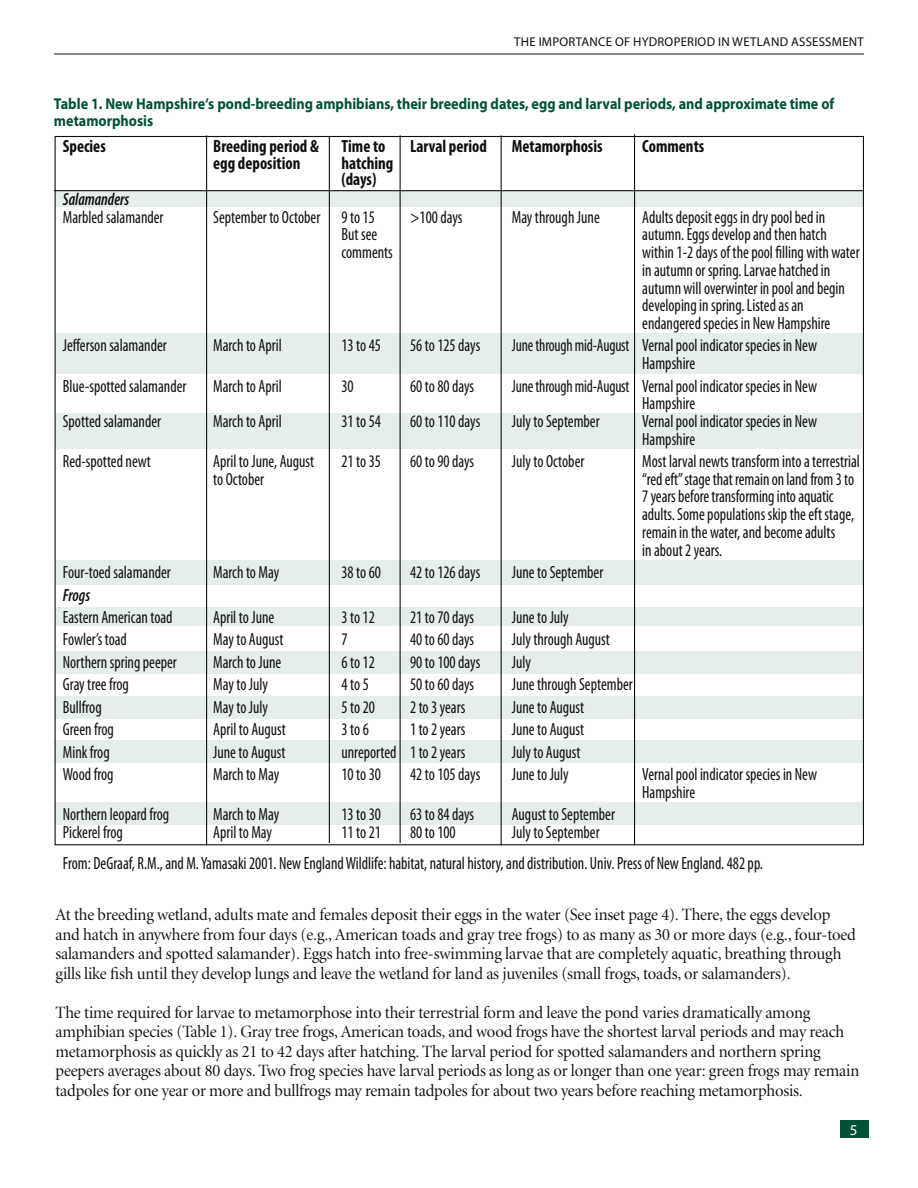
<style>
.page{position:relative;width:918px;height:1188px;background:#fff}
.page>*{position:absolute;margin:0;border:0;box-sizing:border-box;transform-origin:0 0}
.t1{font:condensed 17.7px/17.7px "Myriad Pro";color:#0f0f0f;scale:.9 1}
.t2{font:condensed 17.7px/17.7px "Myriad Pro";color:#0f0f0f;text-align:center;scale:.87 1}
.t3{font:700 condensed 17.7px/16.6px "Myriad Pro";color:#0f0f0f;scale:.95 1}
.t4{font:italic 600 condensed 17.7px "Myriad Pro";color:#0f0f0f;scale:.9 1}
.t5{font:17.25px/19.5px "Minion Display";letter-spacing:-.01em;color:#0f0f0f}
.t6{font:700 15.75px/16.5px "Myriad Pro";color:#005137;scale:.9 1}
.t7{font:15px "Myriad Pro";color:#fff}
.t8{font:12.75px "Myriad Pro";letter-spacing:.02em;color:#0f0f0f}
</style>
<div class="page">
<div style="left:840px;top:1120px;width:29px;height:18px;background:#005137"></div>
<hr style="left:54px;top:54px;width:810px;height:1px;background:#0f0f0f">
<div style="left:54px;top:802px;width:809px;height:22px;background:#e5eeeb"></div>
<div style="left:54px;top:740px;width:809px;height:22px;background:#e5eeeb"></div>
<div style="left:54px;top:696px;width:809px;height:22px;background:#e5eeeb"></div>
<div style="left:55px;top:652px;width:806px;height:22px;background:#e5eeeb"></div>
<div style="left:55px;top:608px;width:807px;height:18px;background:#e5eeeb"></div>
<div style="left:55px;top:560px;width:807px;height:24px;background:#e5eeeb"></div>
<div style="left:55px;top:413px;width:806px;height:35px;background:#e5eeeb"></div>
<div style="left:55px;top:333px;width:808px;height:41px;background:#e5eeeb"></div>
<div style="left:55px;top:191px;width:807px;height:16px;background:#e5eeeb"></div>
<hr style="left:54px;top:190px;width:809px;height:1px;background:#0f0f0f">
<hr style="left:206px;top:135px;width:1px;height:710px;background:#0f0f0f">
<hr style="left:329px;top:137px;width:1px;height:706px;background:#0f0f0f">
<hr style="left:400px;top:135px;width:1px;height:708px;background:#0f0f0f">
<hr style="left:501px;top:135px;width:1px;height:710px;background:#0f0f0f">
<hr style="left:634px;top:134px;width:1px;height:711px;background:#0f0f0f">
<p class="t8" style="left:514px;top:35px;width:351px">THE IMPORTANCE OF HYDROPERIOD IN WETLAND ASSESSMENT</p>
<p class="t6" style="left:54px;top:95px;width:869px">Table 1. New Hampshire‘s pond-breeding amphibians, their breeding dates, egg and larval periods, and approximate time of metamorphosis</p>
<p class="t3" style="left:63px;top:137px;width:47px">Species</p>
<p class="t3" style="left:213px;top:137px;width:113px">Breeding period &amp;</p>
<p class="t3" style="left:342px;top:137px;width:48px">Time to</p>
<p class="t3" style="left:410px;top:137px;width:82px">Larval period</p>
<p class="t3" style="left:512px;top:137px;width:97px">Metamorphosis</p>
<p class="t3" style="left:642px;top:137px;width:67px">Comments</p>
<p class="t3" style="left:213px;top:154px;width:93px">egg deposition</p>
<p class="t3" style="left:342px;top:154px;width:56px">hatching (days)</p>
<p class="t4" style="left:63px;top:188px;width:75px">Salamanders</p>
<p class="t1" style="left:63px;top:208px;width:113px">Marbled salamander</p>
<p class="t1" style="left:213px;top:208px;width:181px">September to October 9 to 15</p>
<p class="t1" style="left:410px;top:208px;width:60px">&gt;100 days</p>
<p class="t1" style="left:512px;top:208px;width:99px">May through June</p>
<p class="t1" style="left:642px;top:208px;width:205px">Adults deposit eggs in dry pool bed in</p>
<p class="t1" style="left:342px;top:226px;width:41px">But see</p>
<p class="t1" style="left:642px;top:226px;width:207px">autumn. Eggs develop and then hatch</p>
<p class="t1" style="left:342px;top:243px;width:59px">comments</p>
<p class="t1" style="left:642px;top:243px;width:243px">within 1-2 days of the pool filling with water in autumn or spring. Larvae hatched in autumn will overwinter in pool and begin developing in spring. Listed as an endangered species in New Hampshire</p>
<p class="t1" style="left:63px;top:336px;width:117px">Jefferson salamander</p>
<p class="t1" style="left:213px;top:336px;width:78px">March to April</p>
<p class="t1" style="left:341px;top:336px;width:45px">13 to 45</p>
<p class="t1" style="left:410px;top:336px;width:80px">56 to 125 days</p>
<p class="t2" style="left:512px;top:336px;width:352px">June through mid-August Vernal pool indicator species in New<br>Hampshire</p>
<p class="t1" style="left:63px;top:377px;width:139px">Blue-spotted salamander</p>
<p class="t1" style="left:213px;top:377px;width:78px">March to April</p>
<p class="t1" style="left:342px;top:377px;width:15px">30</p>
<p class="t1" style="left:410px;top:377px;width:73px">60 to 80 days</p>
<p class="t2" style="left:512px;top:377px;width:352px">June through mid-August Vernal pool indicator species in New<br>Hampshire</p>
<p class="t1" style="left:63px;top:412px;width:111px">Spotted salamander</p>
<p class="t1" style="left:213px;top:412px;width:78px">March to April</p>
<p class="t1" style="left:342px;top:412px;width:45px">31 to 54</p>
<p class="t1" style="left:410px;top:412px;width:80px">60 to 110 days</p>
<p class="t1" style="left:512px;top:412px;width:99px">July to September</p>
<p class="t1" style="left:642px;top:412px;width:196px">Vernal pool indicator species in New<br>Hampshire</p>
<p class="t1" style="left:63px;top:452px;width:99px">Red-spotted newt</p>
<p class="t1" style="left:213px;top:452px;width:114px">April to June, August</p>
<p class="t1" style="left:342px;top:452px;width:45px">21 to 35</p>
<p class="t1" style="left:410px;top:452px;width:73px">60 to 90 days</p>
<p class="t1" style="left:512px;top:452px;width:82px">July to October</p>
<p class="t1" style="left:642px;top:452px;width:243px">Most larval newts transform into a terrestrial</p>
<p class="t1" style="left:213px;top:470px;width:58px">to October</p>
<p class="t1" style="left:642px;top:470px;width:237px">“red eft” stage that remain on land from 3 to 7 years before transforming into aquatic adults. Some populations skip the eft stage, remain in the water, and become adults<br>in about 2 years.</p>
<p class="t1" style="left:63px;top:563px;width:122px">Four-toed salamander</p>
<p class="t1" style="left:213px;top:563px;width:75px">March to May</p>
<p class="t1" style="left:341px;top:563px;width:45px">38 to 60</p>
<p class="t1" style="left:410px;top:563px;width:80px">42 to 126 days</p>
<p class="t1" style="left:512px;top:563px;width:103px">June to September</p>
<p class="t4" style="left:63px;top:584px;width:32px">Frogs</p>
<p class="t1" style="left:63px;top:608px;width:123px">Eastern American toad</p>
<p class="t1" style="left:213px;top:608px;width:69px">April to June</p>
<p class="t1" style="left:341px;top:608px;width:39px">3 to 12</p>
<p class="t1" style="left:410px;top:608px;width:73px">21 to 70 days</p>
<p class="t1" style="left:512px;top:608px;width:65px">June to July</p>
<p class="t1" style="left:63px;top:631px;width:73px">Fowler’s toad</p>
<p class="t1" style="left:213px;top:631px;width:80px">May to August</p>
<p class="t1" style="left:342px;top:631px;width:8px">7</p>
<p class="t1" style="left:410px;top:631px;width:73px">40 to 60 days</p>
<p class="t1" style="left:512px;top:631px;width:111px">July through August</p>
<p class="t1" style="left:63px;top:653px;width:128px">Northern spring peeper</p>
<p class="t1" style="left:213px;top:653px;width:77px">March to June</p>
<p class="t1" style="left:341px;top:653px;width:39px">6 to 12</p>
<p class="t1" style="left:410px;top:653px;width:80px">90 to 100 days</p>
<p class="t1" style="left:512px;top:653px;width:23px">July</p>
<p class="t1" style="left:63px;top:675px;width:75px">Gray tree frog</p>
<p class="t1" style="left:213px;top:675px;width:62px">May to July</p>
<p class="t1" style="left:342px;top:675px;width:32px">4 to 5</p>
<p class="t1" style="left:410px;top:675px;width:73px">50 to 60 days</p>
<p class="t1" style="left:512px;top:675px;width:136px">June through September</p>
<p class="t1" style="left:63px;top:698px;width:45px">Bullfrog</p>
<p class="t1" style="left:213px;top:698px;width:62px">May to July</p>
<p class="t1" style="left:342px;top:698px;width:39px">5 to 20</p>
<p class="t1" style="left:410px;top:698px;width:63px">2 to 3 years</p>
<p class="t1" style="left:512px;top:698px;width:82px">June to August</p>
<p class="t1" style="left:63px;top:720px;width:58px">Green frog</p>
<p class="t1" style="left:213px;top:720px;width:82px">April to August</p>
<p class="t1" style="left:342px;top:720px;width:32px">3 to 6</p>
<p class="t1" style="left:410px;top:720px;width:63px">1 to 2 years</p>
<p class="t1" style="left:512px;top:720px;width:82px">June to August</p>
<p class="t1" style="left:63px;top:743px;width:54px">Mink frog</p>
<p class="t1" style="left:213px;top:743px;width:82px">June to August</p>
<p class="t1" style="left:342px;top:743px;width:139px">unreported 1 to 2 years</p>
<p class="t1" style="left:512px;top:743px;width:78px">July to August</p>
<p class="t1" style="left:63px;top:765px;width:58px">Wood frog</p>
<p class="t1" style="left:213px;top:765px;width:75px">March to May</p>
<p class="t1" style="left:342px;top:765px;width:45px">10 to 30</p>
<p class="t1" style="left:410px;top:765px;width:80px">42 to 105 days</p>
<p class="t1" style="left:512px;top:765px;width:65px">June to July</p>
<p class="t1" style="left:642px;top:765px;width:196px">Vernal pool indicator species in New<br>Hampshire</p>
<p class="t1" style="left:63px;top:806px;width:120px">Northern leopard frog</p>
<p class="t1" style="left:213px;top:806px;width:75px">March to May</p>
<p class="t1" style="left:342px;top:806px;width:45px">13 to 30</p>
<p class="t1" style="left:410px;top:806px;width:73px">63 to 84 days</p>
<p class="t1" style="left:512px;top:806px;width:116px">August to September</p>
<p class="t1" style="left:63px;top:823px;width:68px">Pickerel frog</p>
<p class="t1" style="left:213px;top:823px;width:67px">April to May</p>
<p class="t1" style="left:342px;top:823px;width:45px">11 to 21</p>
<p class="t1" style="left:410px;top:823px;width:52px">80 to 100</p>
<p class="t1" style="left:63px;top:817px;width:779px;line-height:30.9px;text-indent:449px">July to September<br>From: DeGraaf, R.M., and M. Yamasaki 2001. New England Wildlife: habitat, natural history, and distribution. Univ. Press of New England. 482 pp.</p>
<p class="t5" style="left:55px;top:905px;width:802px">At the breeding wetland, adults mate and females deposit their eggs in the water (See inset page 4). There, the eggs develop and hatch in anywhere from four days (e.g., American toads and gray tree frogs) to as many as 30 or more days (e.g., four-toed salamanders and spotted salamander). Eggs hatch into free-swimming larvae that are completely aquatic, breathing through gills like fish until they develop lungs and leave the wetland for land as juveniles (small frogs, toads, or salamanders).</p>
<p class="t5" style="left:55px;top:1003px;width:805px">The time required for larvae to metamorphose into their terrestrial form and leave the pond varies dramatically among amphibian species (Table 1). Gray tree frogs, American toads, and wood frogs have the shortest larval periods and may reach metamorphosis as quickly as 21 to 42 days after hatching. The larval period for spotted salamanders and northern spring peepers averages about 80 days. Two frog species have larval periods as long as or longer than one year: green frogs may remain tadpoles for one year or more and bullfrogs may remain tadpoles for about two years before reaching metamorphosis.</p>
<p class="t7" style="left:850px;top:1122px;width:9px">5</p>
</div>
